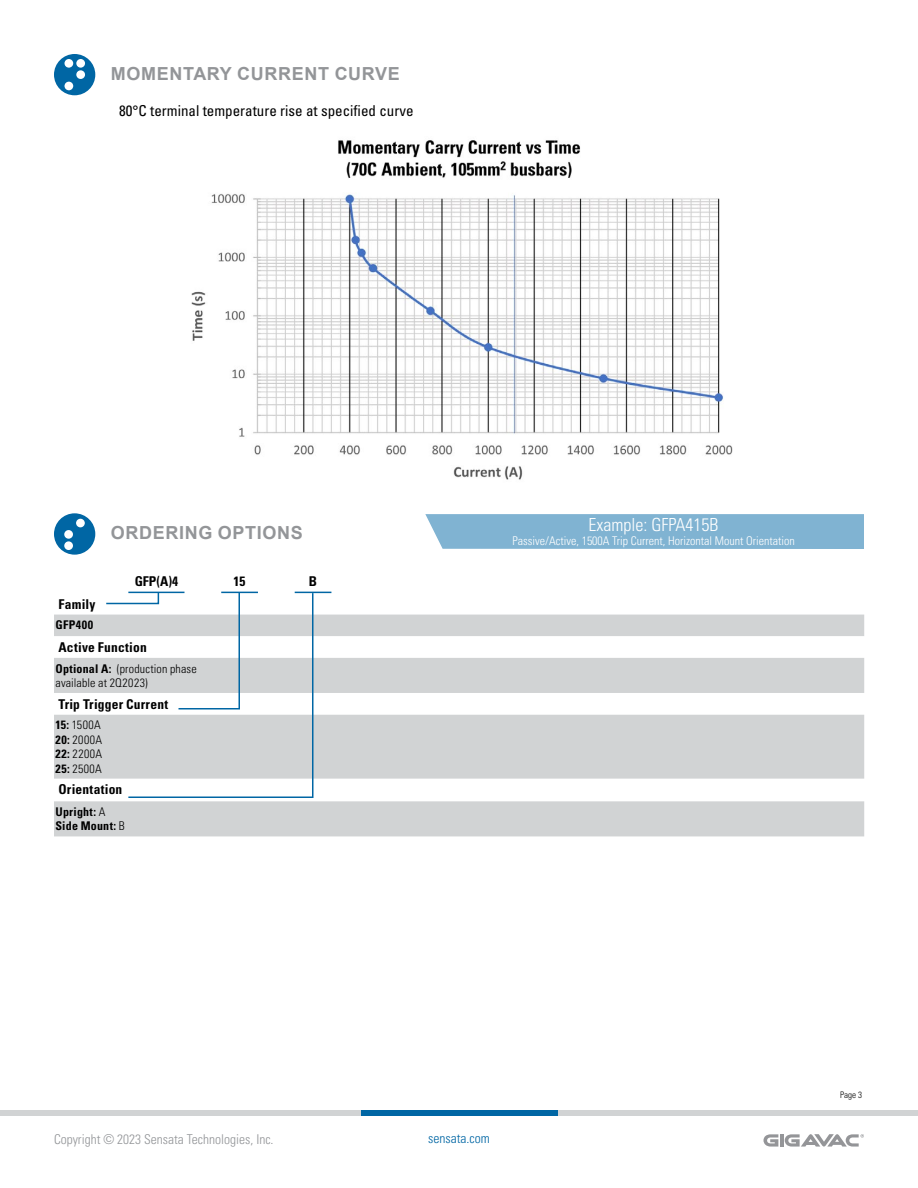
<style>
.page{position:relative;width:918px;height:1188px;background:#fff}
.page>*{position:absolute;margin:0;border:0;box-sizing:border-box;transform-origin:0 0}
.t1{font:700 18px "Arial";letter-spacing:.035em;color:#939598}
.t2{font:300 condensed 18px "Univers LT Pro";color:#fff}
.t3{font:condensed 15px "Univers LT Std";color:#000}
.t4{font:700 condensed 13.5px "Univers LT Pro";letter-spacing:.015em;color:#000}
.t5{font:300 condensed 13.5px "Univers LT Pro";color:#939598}
.t6{font:300 condensed 13.5px "Univers LT Pro";color:#0066a4}
.t7{font:300 condensed 12px/14.4px "Univers LT Pro";letter-spacing:.02em;color:#000}
.t8{font:300 condensed 12px "Univers LT Pro";color:#fff}
.t9{font:700 condensed 12px/14.4px "Univers LT Pro";letter-spacing:.02em;color:#000}
.t10{font:300 condensed 9px "Univers LT Pro";color:#000}
.s1{font-weight:700}
.s2{font-weight:300}
</style>
<div class="page">
<div style="left:0;top:1110px;width:918px;height:6px;background:#d1d3d4"></div>
<div style="left:361px;top:1110px;width:197px;height:6px;background:#0066a4"></div>
<div style="left:54px;top:54px;width:41px;height:41px;background:#0066a4;border-radius:50%"></div>
<div style="left:65px;top:59px;width:8px;height:9px;background:#fff;border-radius:50%"></div>
<div style="left:76px;top:59px;width:9px;height:9px;background:#fff;border-radius:50%"></div>
<div style="left:76px;top:70px;width:9px;height:9px;background:#fff;border-radius:50%"></div>
<div style="left:65px;top:82px;width:8px;height:8px;background:#fff;border-radius:50%"></div>
<svg style="left:54px;top:615px;width:810px;height:221px;fill:#d1d3d4"></svg>
<svg style="left:105px;top:591px;width:209px;height:208px"></svg>
<hr style="left:128px;top:592px;width:56px;height:1px;background:#0066a4">
<hr style="left:221px;top:592px;width:37px;height:1px;background:#0066a4">
<hr style="left:295px;top:592px;width:36px;height:1px;background:#0066a4">
<div style="left:54px;top:513px;width:41px;height:42px;background:#0066a4;border-radius:50%"></div>
<div style="left:76px;top:519px;width:9px;height:8px;background:#fff;border-radius:50%"></div>
<div style="left:64px;top:530px;width:9px;height:9px;background:#fff;border-radius:50%"></div>
<div style="left:64px;top:541px;width:9px;height:9px;background:#fff;border-radius:50%"></div>
<div style="left:425px;top:514px;width:439px;height:35px;background:#80b3d2"></div>
<img style="left:191px;top:140px;width:542px;height:340px">
<svg style="left:764px;top:1134px;width:14px;height:13px"></svg>
<hr style="left:780px;top:1134px;width:4px;height:13px;background:#949598">
<svg style="left:785px;top:1134px;width:79px;height:13px"></svg>
<h1 class="t1" style="left:111px;top:61px;width:290px">MOMENTARY CURRENT CURVE</h1>
<p class="t3" style="left:119px;top:101px;width:296px">80°C terminal temperature rise at specified curve</p>
<h1 class="t1" style="left:111px;top:520px;width:193px">ORDERING OPTIONS</h1>
<p class="t4" style="left:135px;top:573px;width:45px">GFP(A)4</p>
<p class="t4" style="left:234px;top:573px;width:13px">15</p>
<p class="t4" style="left:309px;top:573px;width:10px">B</p>
<p class="t4" style="left:59px;top:595px;width:38px">Family</p>
<p class="t9" style="left:56px;top:618px;width:39px">GFP400</p>
<p class="t4" style="left:59px;top:639px;width:90px">Active Function</p>
<p class="t7" style="left:56px;top:660px;width:143px"><span class="s1">Optional A:</span> (production phase available at 2Q2023)</p>
<p class="t4" style="left:59px;top:696px;width:111px">Trip Trigger Current</p>
<p class="t7" style="left:56px;top:717px;width:48px;text-align:justify"><span class="s1">15:</span> 1500A <span class="s1">20:</span> 2000A <span class="s1">22:</span> 2200A <span class="s1">25:</span> 2500A</p>
<p class="t4" style="left:59px;top:781px;width:65px">Orientation</p>
<p class="t9" style="left:56px;top:804px;width:71px">Upright: <span class="s2">A<br></span>Side Mount: <span class="s2">B</span></p>
<h1 class="t2" style="left:588px;top:512px;width:132px">Example: GFPA415B</h1>
<p class="t8" style="left:512px;top:533px;width:284px">Passive/Active, 1500A Trip Current, Horizontal Mount Orientation</p>
<p class="t5" style="left:54px;top:1130px;width:221px">Copyright © 2023 Sensata Technologies, Inc.</p>
<p class="t6" style="left:428px;top:1129px;width:63px">sensata.com</p>
<p class="t10" style="left:840px;top:1089px;width:23px">Page 3</p>
</div>
